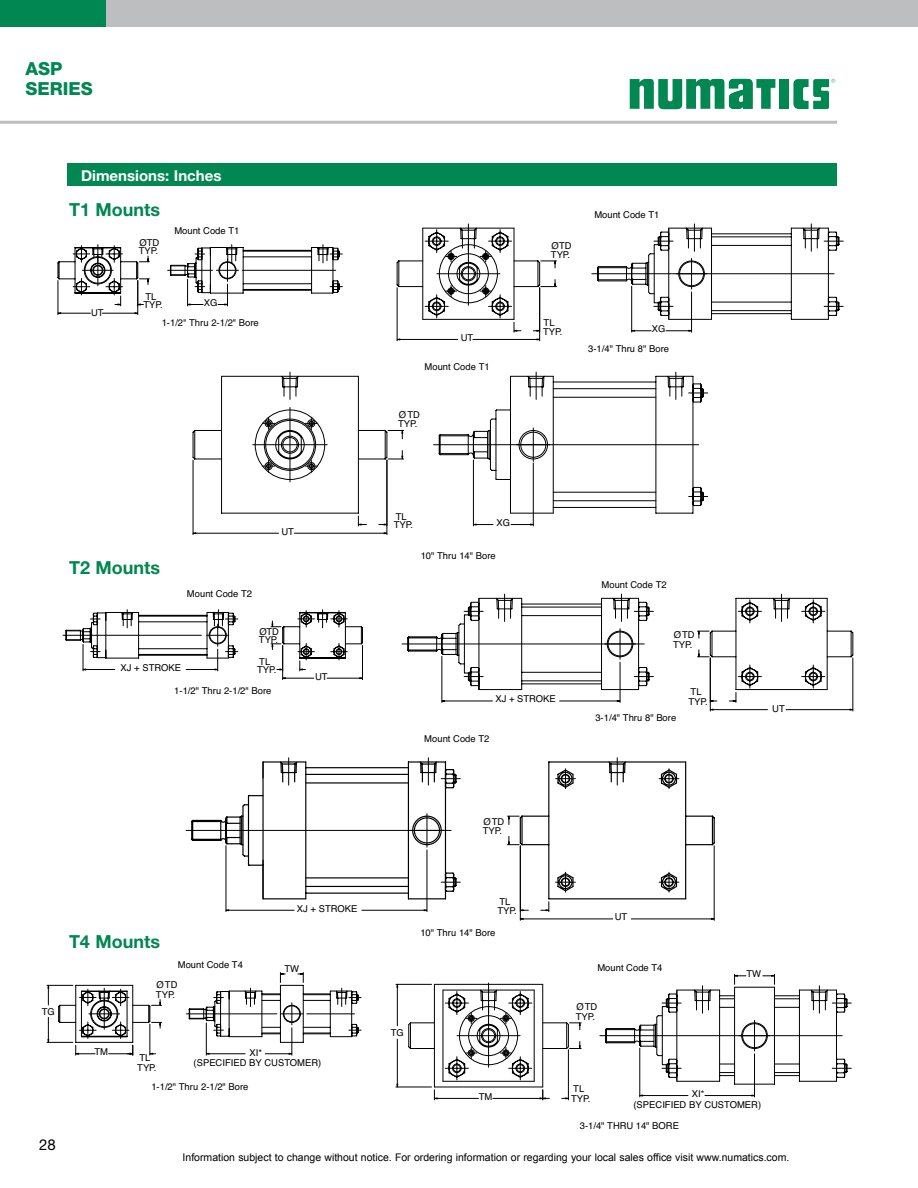
<style>
.page{position:relative;width:918px;height:1188px;background:#fff}
.page>*{position:absolute;margin:0;border:0;box-sizing:border-box;transform-origin:0 0}
.t1{font:700 18px "Helvetica Neue";color:#008752}
.t2{font:800 18px/19.5px "Helvetica Neue";color:#008752}
.t3{font:700 15px "Helvetica Neue";color:#fff}
.t4{font:15px "Helvetica Neue";color:#000}
.t5{font:10.5px "Arial";color:#000}
.t6{font:9.45px/9.4px "Helvetica";color:#000}
</style>
<div class="page">
<div style="left:779px;top:79px;width:10px;height:30px;background:#008752"></div>
<svg style="left:793px;top:79px;width:42px;height:30px"></svg>
<svg style="left:630px;top:79px;width:145px;height:30px"></svg>
<hr style="left:0;top:121px;width:837px;height:3px;background:#bcbec0">
<div style="left:0;top:0;width:107px;height:27px;background:#008752"></div>
<div style="left:106px;top:0;width:812px;height:27px;background:#bcbec0"></div>
<hr style="left:58px;top:281px;width:1px;height:34px;background:#000">
<hr style="left:138px;top:281px;width:1px;height:34px;background:#000">
<svg style="left:58px;top:245px;width:284px;height:69px"></svg>
<svg style="left:397px;top:224px;width:446px;height:117px"></svg>
<hr style="left:691px;top:258px;width:1px;height:31px;background:#000">
<div style="left:678px;top:261px;width:27px;height:26px;border:1px solid #000;border-radius:50%"></div>
<hr style="left:676px;top:273px;width:31px;height:1px;background:#000">
<div style="left:679px;top:261px;width:25px;height:25px;border:1px solid #000;border-radius:50%"></div>
<svg style="left:193px;top:372px;width:515px;height:163px"></svg>
<svg style="left:63px;top:610px;width:300px;height:70px"></svg>
<svg style="left:402px;top:594px;width:451px;height:117px"></svg>
<hr style="left:620px;top:629px;width:1px;height:30px;background:#000">
<div style="left:607px;top:631px;width:26px;height:26px;border:1px solid #000;border-radius:50%"></div>
<hr style="left:605px;top:644px;width:30px;height:1px;background:#000">
<svg style="left:186px;top:758px;width:529px;height:163px"></svg>
<svg style="left:47px;top:972px;width:314px;height:84px"></svg>
<svg style="left:396px;top:974px;width:455px;height:126px"></svg>
<div style="left:68px;top:163px;width:769px;height:23px;background:#008752"></div>
<h1 class="t2" style="left:26px;top:59px;width:69px">ASP<br>SERIES</h1>
<h2 class="t3" style="left:81px;top:166px;width:142px">Dimensions: Inches</h2>
<h1 class="t1" style="left:69px;top:198px;width:93px">T1 Mounts</h1>
<p class="t6" style="left:91px;top:308px;width:14px">UT</p>
<p class="t6" style="left:139px;top:238px;width:22px;line-height:8.9px">ØTD<br>TYP.</p>
<p class="t6" style="left:143px;top:292px;width:21px;line-height:8.9px">TL<br>TYP.</p>
<p class="t6" style="left:174px;top:226px;width:67px">Mount Code T1</p>
<p class="t6" style="left:204px;top:298px;width:15px">XG</p>
<p class="t6" style="left:162px;top:318px;width:99px">1-1/2" Thru 2-1/2" Bore</p>
<p class="t6" style="left:461px;top:333px;width:14px">UT</p>
<p class="t6" style="left:425px;top:362px;width:67px">Mount Code T1</p>
<p class="t6" style="left:398px;top:410px;width:23px">ØTD<br>TYP.</p>
<p class="t6" style="left:551px;top:242px;width:22px;line-height:8.7px">ØTD<br>TYP.</p>
<p class="t6" style="left:594px;top:210px;width:67px">Mount Code T1</p>
<p class="t6" style="left:543px;top:319px;width:21px;line-height:8.7px">TL<br>TYP.</p>
<p class="t6" style="left:652px;top:324px;width:15px">XG</p>
<p class="t6" style="left:588px;top:344px;width:82px">3-1/4" Thru 8" Bore</p>
<h1 class="t1" style="left:69px;top:556px;width:93px">T2 Mounts</h1>
<p class="t6" style="left:187px;top:589px;width:67px">Mount Code T2</p>
<p class="t6" style="left:282px;top:527px;width:14px">UT</p>
<p class="t6" style="left:259px;top:628px;width:22px;line-height:7.9px">ØTD<br>TYP.</p>
<p class="t6" style="left:259px;top:657px;width:13px">TL</p>
<p class="t6" style="left:121px;top:663px;width:62px">XJ + STROKE</p>
<p class="t6" style="left:257px;top:666px;width:21px">TYP.</p>
<p class="t6" style="left:174px;top:686px;width:99px">1-1/2" Thru 2-1/2" Bore</p>
<p class="t6" style="left:315px;top:673px;width:14px">UT</p>
<p class="t6" style="left:394px;top:512px;width:21px;line-height:8.6px">TL<br>TYP.</p>
<p class="t6" style="left:497px;top:518px;width:15px">XG</p>
<p class="t6" style="left:421px;top:552px;width:77px">10" Thru 14" Bore</p>
<p class="t6" style="left:495px;top:695px;width:62px">XJ + STROKE</p>
<p class="t6" style="left:424px;top:734px;width:67px">Mount Code T2</p>
<p class="t6" style="left:602px;top:580px;width:67px">Mount Code T2</p>
<p class="t6" style="left:673px;top:631px;width:23px">ØTD<br>TYP.</p>
<p class="t6" style="left:595px;top:714px;width:82px">3-1/4" Thru 8" Bore</p>
<p class="t6" style="left:689px;top:688px;width:21px">TL<br>TYP.</p>
<p class="t6" style="left:772px;top:704px;width:14px">UT</p>
<p class="t6" style="left:483px;top:817px;width:23px">ØTD<br>TYP.</p>
<p class="t6" style="left:42px;top:1008px;width:15px">TG</p>
<h2 class="t4" style="left:39px;top:1136px;width:18px">28</h2>
<h1 class="t1" style="left:69px;top:930px;width:93px">T4 Mounts</h1>
<p class="t6" style="left:178px;top:960px;width:67px">Mount Code T4</p>
<p class="t6" style="left:156px;top:980px;width:23px">ØTD<br>TYP.</p>
<p class="t6" style="left:297px;top:904px;width:62px">XJ + STROKE</p>
<p class="t6" style="left:285px;top:964px;width:16px">TW</p>
<p class="t6" style="left:94px;top:1047px;width:15px">TM</p>
<p class="t6" style="left:137px;top:1054px;width:21px">TL<br>TYP.</p>
<p class="t6" style="left:194px;top:1047px;width:129px;line-height:10.5px;text-align:center">XI*<br>(SPECIFIED BY CUSTOMER)</p>
<p class="t6" style="left:151px;top:1082px;width:99px">1-1/2" Thru 2-1/2" Bore</p>
<p class="t6" style="left:497px;top:897px;width:21px">TL<br>TYP.</p>
<p class="t6" style="left:420px;top:928px;width:77px">10" Thru 14" Bore</p>
<p class="t6" style="left:391px;top:1028px;width:15px">TG</p>
<p class="t6" style="left:479px;top:1092px;width:15px">TM</p>
<p class="t6" style="left:615px;top:913px;width:14px">UT</p>
<p class="t6" style="left:597px;top:964px;width:67px">Mount Code T4</p>
<p class="t6" style="left:576px;top:1003px;width:23px">ØTD<br>TYP.</p>
<p class="t6" style="left:746px;top:969px;width:16px">TW</p>
<p class="t6" style="left:571px;top:1085px;width:21px">TL<br>TYP.</p>
<p class="t6" style="left:633px;top:1088px;width:129px;line-height:11.2px;text-align:center">XI*<br>(SPECIFIED BY CUSTOMER)</p>
<p class="t6" style="left:580px;top:1122px;width:101px">3-1/4" THRU 14" BORE</p>
<p class="t5" style="left:183px;top:1151px;width:608px">Information subject to change without notice. For ordering information or regarding your local sales office visit www.numatics.com.</p>
</div>
